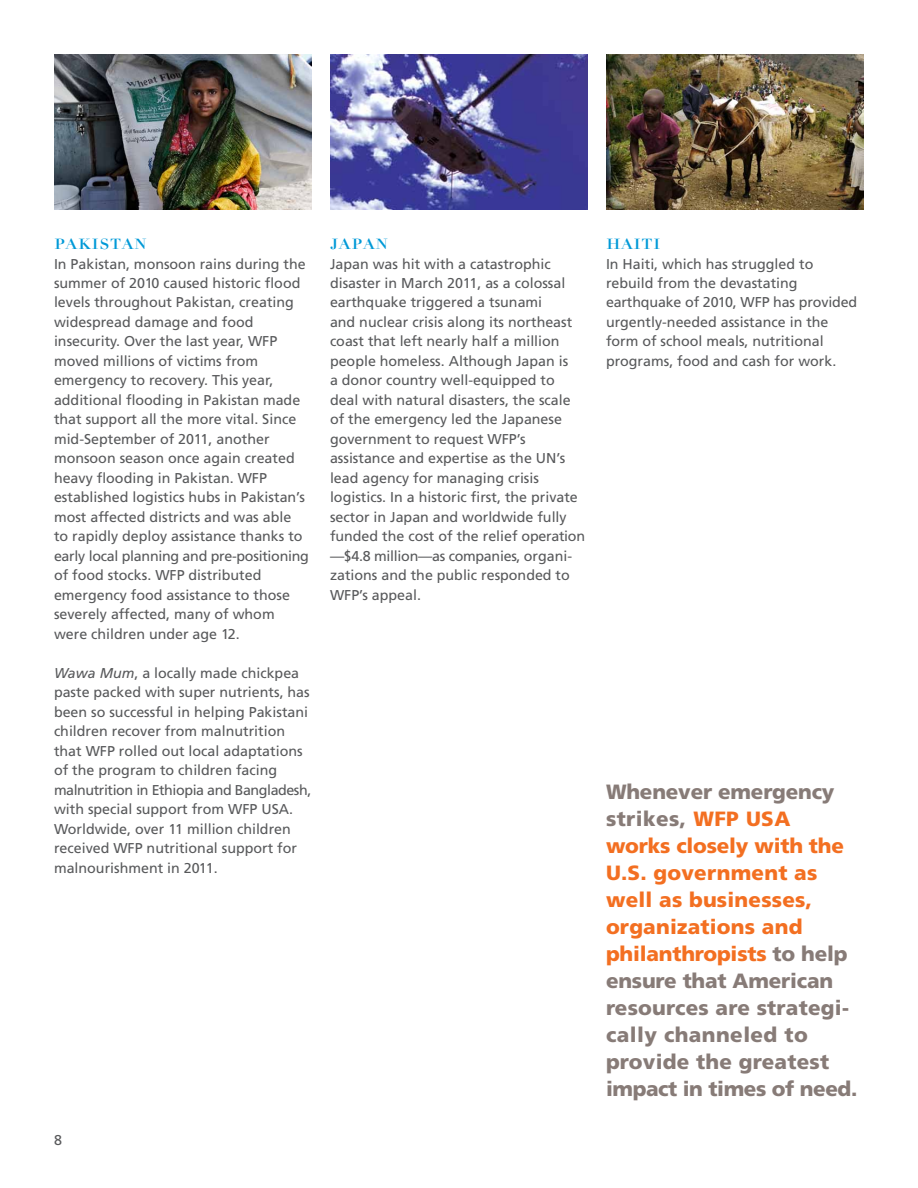
<style>
.page{position:relative;width:918px;height:1188px;background:#fff}
.page>*{position:absolute;margin:0;border:0;box-sizing:border-box;transform-origin:0 0}
.t1{font:24px "Didot LH Roman SC";letter-spacing:.02em;color:#0099d7}
.t2{font:900 20.7px/27px "Frutiger";letter-spacing:.01em;color:#877b77}
.t3{font:14.25px/19.5px "Frutiger";color:#58595b}
.s1{font-style:italic}
.s2{color:#f36f21}
</style>
<div class="page">
<img style="left:54px;top:54px;width:258px;height:156px">
<img style="left:330px;top:54px;width:258px;height:156px">
<img style="left:606px;top:54px;width:258px;height:156px">
<h1 class="t1" style="left:54px;top:226px;width:95px">pakistan</h1>
<p class="t3" style="left:54px;top:254px;width:256px">In Pakistan, monsoon rains during the summer of 2010 caused historic flood levels throughout Pakistan, creating widespread damage and food insecurity. Over the last year, WFP moved millions of victims from emergency to recovery. This year, additional flooding in Pakistan made that support all the more vital. Since mid-September of 2011, another monsoon season once again created heavy flooding in Pakistan. WFP established logistics hubs in Pakistan’s most affected districts and was able to rapidly deploy assistance thanks to early local planning and pre-positioning of food stocks. WFP distributed emergency food assistance to those severely affected, many of whom were children under age 12.</p>
<p class="t3" style="left:54px;top:663px;width:259px"><span class="s1">Wawa Mum</span>, a locally made chickpea paste packed with super nutrients, has been so successful in helping Pakistani children recover from malnutrition that WFP rolled out local adaptations of the program to children facing malnutrition in Ethiopia and Bangladesh, with special support from WFP USA.<br>Worldwide, over 11 million children received WFP nutritional support for malnourishment in 2011.</p>
<h1 class="t1" style="left:330px;top:226px;width:60px">japan</h1>
<p class="t3" style="left:330px;top:254px;width:257px">Japan was hit with a catastrophic disaster in March 2011, as a colossal earthquake triggered a tsunami<br>and nuclear crisis along its northeast coast that left nearly half a million people homeless. Although Japan is<br>a donor country well-equipped to deal with natural disasters, the scale of the emergency led the Japanese government to request WFP’s assistance and expertise as the UN’s lead agency for managing crisis logistics. In a historic first, the private sector in Japan and worldwide fully funded the cost of the relief operation —$4.8 million—as companies, organi&shy;zations and the public responded to WFP’s appeal.</p>
<p class="t3" style="left:54px;top:1130px;width:9px">8</p>
<h1 class="t1" style="left:606px;top:226px;width:56px">haiti</h1>
<p class="t3" style="left:606px;top:254px;width:253px">In Haiti, which has struggled to rebuild from the devastating earthquake of 2010, WFP has provided urgently-needed assistance in the form of school meals, nutritional programs, food and cash for work.</p>
<p class="t2" style="left:606px;top:778px;width:253px">Whenever emergency strikes, <span class="s2">WFP USA works closely with the<br>U.S. government as well as businesses, organizations and philanthropists</span> to help ensure that American resources are strategi&shy;cally channeled to provide the greatest impact in times of need.</p>
</div>
